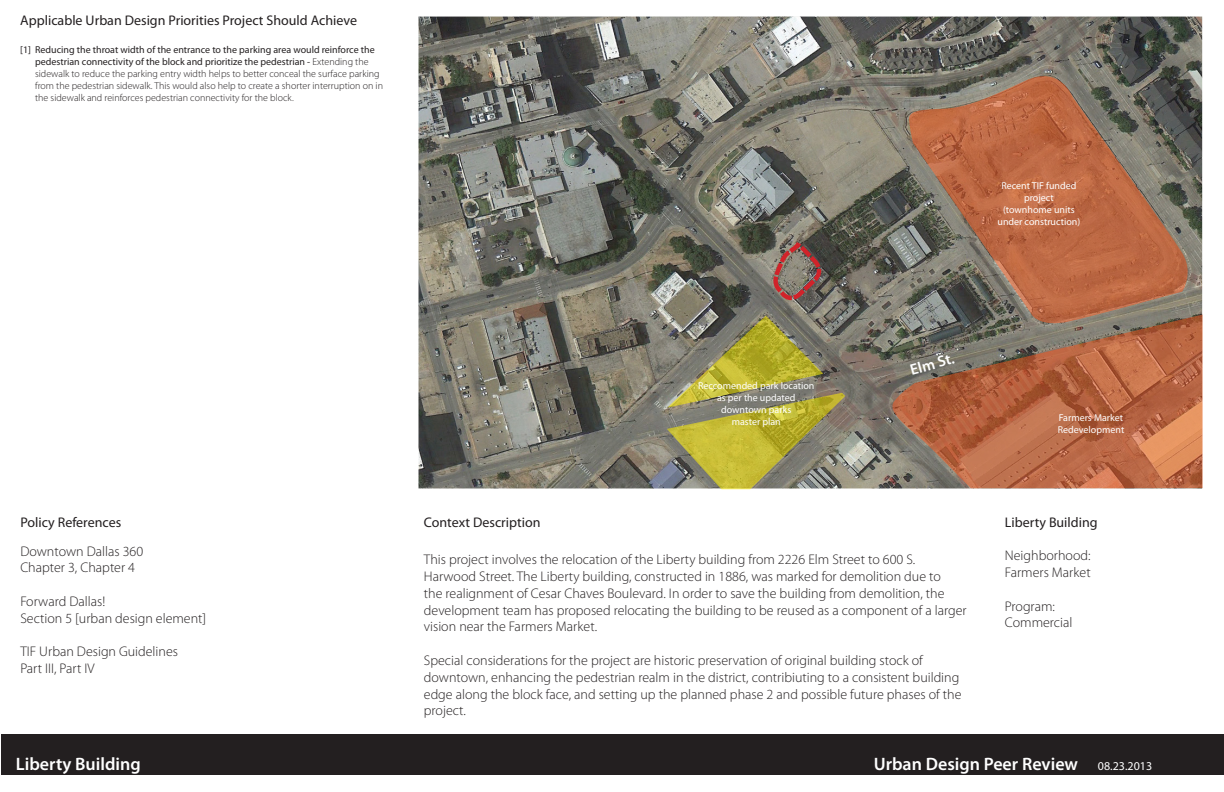
<style>
.page{position:relative;width:1224px;height:792px;background:#fff}
.page>*{position:absolute;margin:0;border:0;box-sizing:border-box;transform-origin:0 0}
.t1{font:600 18px "Myriad Pro";color:#fff}
.t2{font:600 15.4px "Myriad Pro";color:#fff}
.t3{font:300 14px/16.8px "Myriad Pro";color:#231f20}
.t4{font:14px "Myriad Pro";color:#231f20}
.t5{font:12px "Myriad Pro";color:#fff}
.t6{font:300 10px/12px "Myriad Pro";color:#231f20}
.t7{font:10px "Myriad Pro";color:#fff}
.s1{font-weight:400}
</style>
<div class="page">
<img style="left:418px;top:17px;width:784px;height:471px">
<svg style="left:908px;top:75px;width:281px;height:240px;background:#9e6c52"></svg>
<svg style="left:891px;top:315px;width:312px;height:173px;background:#a66c4f"></svg>
<div style="left:1px;top:734px;width:1223px;height:40px;background:#231f20"></div>
<svg style="left:667px;top:316px;width:178px;height:173px;background:#9a9455"></svg>
<svg style="left:772px;top:240px;width:52px;height:65px;background:#82645d"></svg>
<p class="t4" style="left:20px;top:12px;width:338px">Applicable Urban Design Priorities Project Should Achieve</p>
<p class="t6" style="left:35px;top:44px;width:349px;text-indent:-15px"><span class="s1">[1] Reducing the throat width of the entrance to the parking area would reinforce the pedestrian connectivity of the block and prioritize the pedestrian -</span> Extending the sidewalk to reduce the parking entry width helps to better conceal the surface parking from the pedestrian sidewalk. This would also help to create a shorter interruption on in the sidewalk and reinforces pedestrian connectivity for the block.</p>
<p class="t7" style="left:1001px;top:180px;width:77px">Recent TIF funded</p>
<p class="t7" style="left:1024px;top:192px;width:31px">project</p>
<p class="t7" style="left:1003px;top:204px;width:73px">(townhome units</p>
<p class="t7" style="left:998px;top:216px;width:84px">under construction)</p>
<p class="t4" style="left:20px;top:513px;width:102px">Policy References</p>
<p class="t3" style="left:20px;top:543px;width:124px">Downtown Dallas 360</p>
<p class="t3" style="left:20px;top:559px;width:116px">Chapter 3, Chapter 4</p>
<p class="t3" style="left:20px;top:593px;width:86px">Forward Dallas!</p>
<p class="t3" style="left:20px;top:610px;width:187px">Section 5 [urban design element]</p>
<p class="t3" style="left:20px;top:643px;width:159px">TIF Urban Design Guidelines</p>
<p class="t3" style="left:20px;top:660px;width:76px">Part III, Part IV</p>
<p class="t7" style="left:698px;top:380px;width:118px">Reccomended park location</p>
<p class="t7" style="left:717px;top:392px;width:80px">as per the updated</p>
<p class="t7" style="left:721px;top:404px;width:72px">downtown parks</p>
<p class="t7" style="left:732px;top:416px;width:51px">master plan</p>
<p class="t2" style="left:908px;top:360px;width:47px;rotate:-15deg">Elm St.</p>
<p class="t4" style="left:424px;top:513px;width:118px">Context Description</p>
<p class="t3" style="left:424px;top:551px;width:544px">This project involves the relocation of the Liberty building from 2226 Elm Street to 600 S.<br>Harwood Street. The Liberty building, constructed in 1886, was marked for demolition due to<br>the realignment of Cesar Chaves Boulevard. In order to save the building from demolition, the development team has proposed relocating the building to be reused as a component of a larger vision near the Farmers Market.</p>
<p class="t3" style="left:424px;top:652px;width:539px">Special considerations for the project are historic preservation of original building stock of downtown, enhancing the pedestrian realm in the district, contribiuting to a consistent building edge along the block face, and setting up the planned phase 2 and possible future phases of the project.</p>
<p class="t7" style="left:1059px;top:411px;width:66px">Farmers Market</p>
<p class="t7" style="left:1058px;top:423px;width:68px">Redevelopment</p>
<p class="t4" style="left:1005px;top:513px;width:94px">Liberty Building</p>
<p class="t3" style="left:1005px;top:547px;width:87px">Neighborhood:</p>
<p class="t3" style="left:1005px;top:564px;width:87px">Farmers Market</p>
<p class="t3" style="left:1005px;top:598px;width:52px">Program:</p>
<p class="t3" style="left:1005px;top:614px;width:69px">Commercial</p>
<p class="t1" style="left:16px;top:753px;width:126px">Liberty Building</p>
<p class="t1" style="left:874px;top:753px;width:206px">Urban Design Peer Review</p>
<p class="t5" style="left:1098px;top:759px;width:56px">08.23.2013</p>
</div>
